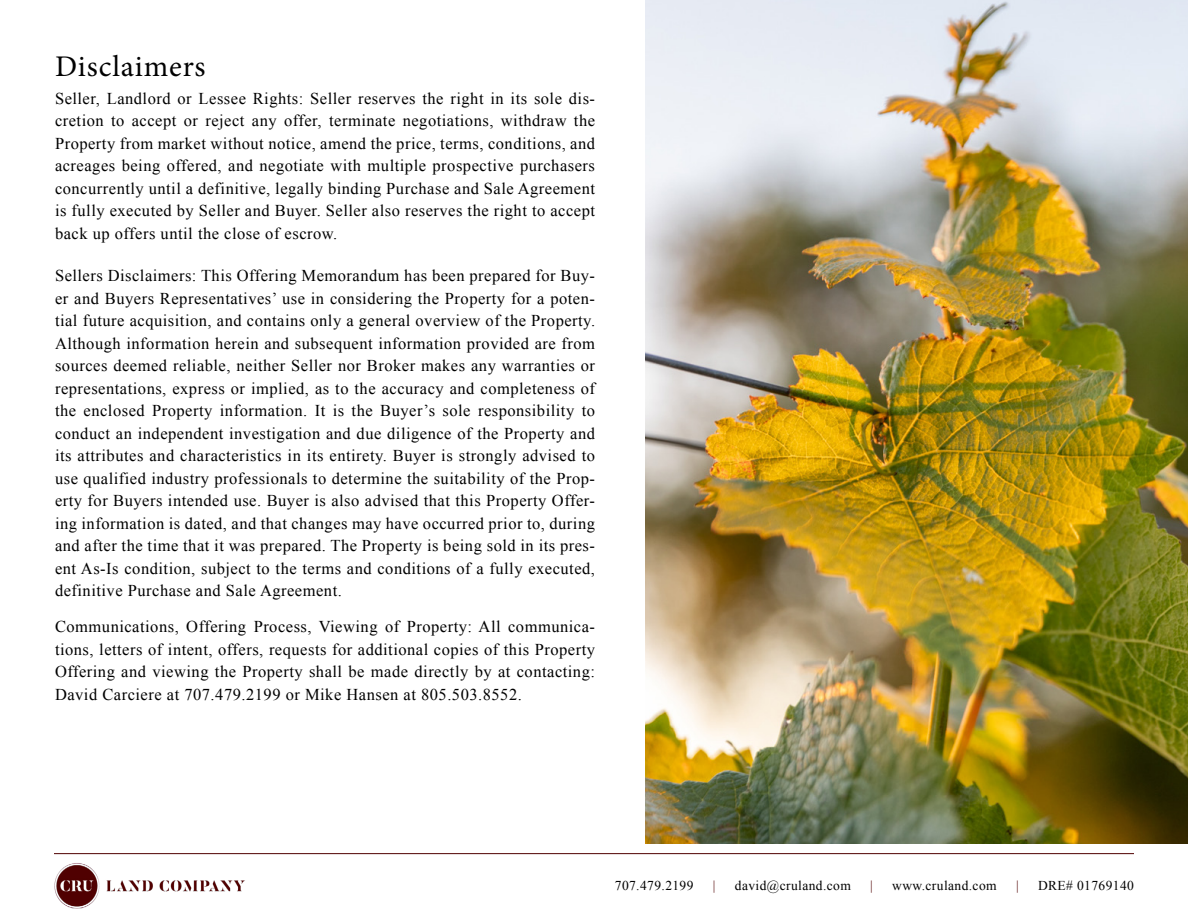
<style>
.page{position:relative;width:1188px;height:918px;background:#fff}
.page>*{position:absolute;margin:0;border:0;box-sizing:border-box;transform-origin:0 0}
.t1{font:30px "Minion Pro";letter-spacing:.03em;color:#000}
.t2{font:16.5px/22.5px "Times New Roman";letter-spacing:.03em;color:#000;text-align:justify}
.t3{font:13.5px "Times New Roman";letter-spacing:.03em;color:#000}
.t4{font:13.5px "Times New Roman";color:#500000}
</style>
<div class="page">
<hr style="left:54px;top:853px;width:1080px;height:1px;background:#500000">
<img style="left:54px;top:853px;width:196px;height:56px">
<img style="left:646px;top:0;width:542px;height:843px">
<h1 class="t1" style="left:55px;top:46px;width:152px">Disclaimers</h1>
<p class="t2" style="left:55px;top:87px;width:542px">Seller, Landlord or Lessee Rights: Seller reserves the right in its sole dis&shy;cretion to accept or reject any offer, terminate negotiations, withdraw the Property from market without notice, amend the price, terms, conditions, and acreages being offered, and negotiate with multiple prospective purchasers concurrently until a definitive, legally binding Purchase and Sale Agreement is fully executed by Seller and Buyer. Seller also reserves the right to accept back up offers until the close of escrow.</p>
<p class="t2" style="left:55px;top:264px;width:542px">Sellers Disclaimers: This Offering Memorandum has been prepared for Buy&shy;er and Buyers Representatives’ use in considering the Property for a poten&shy;tial future acquisition, and contains only a general overview of the Property.<br>Although information herein and subsequent information provided are from sources deemed reliable, neither Seller nor Broker makes any warranties or representations, express or implied, as to the accuracy and completeness of the enclosed Property information. It is the Buyer’s sole responsibility to conduct an independent investigation and due diligence of the Property and its attributes and characteristics in its entirety. Buyer is strongly advised to use qualified industry professionals to determine the suitability of the Prop&shy;erty for Buyers intended use. Buyer is also advised that this Property Offer&shy;ing information is dated, and that changes may have occurred prior to, during and after the time that it was prepared. The Property is being sold in its pres&shy;ent As-Is condition, subject to the terms and conditions of a fully executed, definitive Purchase and Sale Agreement.</p>
<p class="t2" style="left:55px;top:615px;width:542px">Communications, Offering Process, Viewing of Property: All communica&shy;tions, letters of intent, offers, requests for additional copies of this Property Offering and viewing the Property shall be made directly by at contacting:<br>David Carciere at 707.479.2199 or Mike Hansen at 805.503.8552.</p>
<p class="t3" style="left:615px;top:876px;width:80px">707.479.2199</p>
<p class="t4" style="left:713px;top:876px;width:4px">|</p>
<p class="t3" style="left:735px;top:876px;width:118px">david@cruland.com</p>
<p class="t4" style="left:870px;top:876px;width:4px">|</p>
<p class="t3" style="left:892px;top:876px;width:106px">www.cruland.com</p>
<p class="t4" style="left:1016px;top:876px;width:4px">|</p>
<p class="t3" style="left:1038px;top:876px;width:97px">DRE# 01769140</p>
</div>
